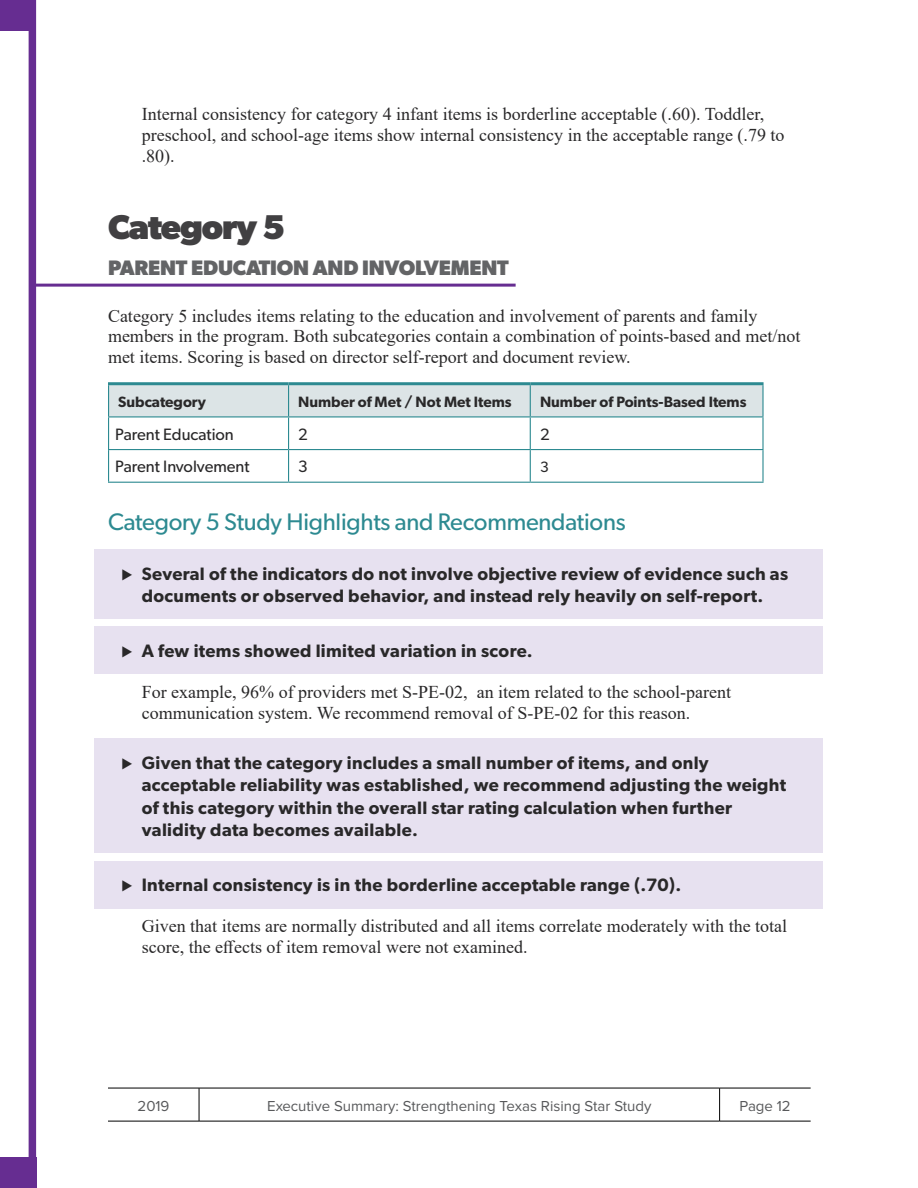
<style>
.page{position:relative;width:918px;height:1188px;background:#fff}
.page>*{position:absolute;margin:0;border:0;box-sizing:border-box;transform-origin:0 0}
.Level_1_Category{font:700 34.5px "Gibson";letter-spacing:-.03em;color:#414042}
.Level_2_Heading{font:24px "Gibson";letter-spacing:-.01em;color:#2d8a91}
.Level_1_Category_Sub{font:700 21px "Gibson";letter-spacing:-.01em;color:#636466}
.t1{font:18px/21px "Times New Roman";color:#292829}
.t2{font:600 18px/22.5px "Gibson";letter-spacing:.02em;color:#292829;text-align:center}
.Row_Header{font:16.5px "Gibson";color:#292829}
.Table_Content{font:16.5px "Gibson";color:#292829}
.t3{font:15px "Proxima Nova";color:#58595b}
.Column_Header_1st_co{font:600 15px "Gibson";color:#292829}
.Table_Content-2{font:15px "Gibson";color:#292829}
.s1{font-family:"Proxima Nova";font-weight:700}
</style>
<div class="page">
<hr style="left:108px;top:1088px;width:91px;height:1px;background:#000">
<hr style="left:199px;top:1088px;width:521px;height:1px;background:#000">
<hr style="left:199px;top:1088px;width:1px;height:33px;background:#000">
<hr style="left:720px;top:1088px;width:91px;height:1px;background:#000">
<hr style="left:719px;top:1088px;width:1px;height:33px;background:#000">
<hr style="left:108px;top:1121px;width:91px;height:1px;background:#000">
<hr style="left:199px;top:1121px;width:521px;height:1px;background:#000">
<hr style="left:720px;top:1121px;width:91px;height:1px;background:#000">
<svg style="left:0;top:0;width:36px;height:1158px"></svg>
<div style="left:0;top:0;width:32px;height:30px;background:#662d91"></div>
<div style="left:0;top:1158px;width:36px;height:30px;background:#662d91"></div>
<hr style="left:34px;top:284px;width:482px;height:3px;background:#662d91">
<div style="left:94px;top:550px;width:730px;height:69px;background:#e7e1f0"></div>
<div style="left:94px;top:627px;width:730px;height:47px;background:#e7e1f0"></div>
<div style="left:94px;top:739px;width:730px;height:114px;background:#e7e1f0"></div>
<div style="left:94px;top:861px;width:730px;height:47px;background:#e7e1f0"></div>
<div style="left:109px;top:385px;width:653px;height:31px;background:#dce4e6"></div>
<hr style="left:530px;top:417px;width:1px;height:32px;background:#2d8a91">
<hr style="left:108px;top:449px;width:181px;height:1px;background:#2d8a91">
<hr style="left:289px;top:449px;width:241px;height:1px;background:#2d8a91">
<hr style="left:530px;top:449px;width:234px;height:1px;background:#2d8a91">
<hr style="left:530px;top:450px;width:1px;height:32px;background:#2d8a91">
<hr style="left:108px;top:382px;width:181px;height:3px;background:#2d8a91">
<hr style="left:108px;top:385px;width:1px;height:31px;background:#2d8a91">
<hr style="left:108px;top:416px;width:181px;height:1px;background:#2d8a91">
<hr style="left:108px;top:417px;width:1px;height:32px;background:#2d8a91">
<hr style="left:108px;top:450px;width:1px;height:32px;background:#2d8a91">
<hr style="left:108px;top:482px;width:181px;height:1px;background:#2d8a91">
<hr style="left:288px;top:417px;width:1px;height:32px;background:#2d8a91">
<hr style="left:762px;top:417px;width:2px;height:32px;background:#2d8a91">
<hr style="left:288px;top:450px;width:1px;height:32px;background:#2d8a91">
<hr style="left:762px;top:450px;width:2px;height:32px;background:#2d8a91">
<hr style="left:289px;top:482px;width:241px;height:1px;background:#2d8a91">
<hr style="left:530px;top:482px;width:234px;height:1px;background:#2d8a91">
<hr style="left:289px;top:382px;width:241px;height:3px;background:#2d8a91">
<hr style="left:288px;top:385px;width:1px;height:31px;background:#2d8a91">
<hr style="left:289px;top:416px;width:241px;height:1px;background:#2d8a91">
<hr style="left:530px;top:382px;width:234px;height:3px;background:#2d8a91">
<hr style="left:530px;top:385px;width:1px;height:31px;background:#2d8a91">
<hr style="left:762px;top:385px;width:2px;height:31px;background:#2d8a91">
<hr style="left:530px;top:416px;width:234px;height:1px;background:#2d8a91">
<p class="t1" style="left:142px;top:103px;width:644px">Internal consistency for category 4 infant items is borderline acceptable (.60). Toddler, preschool, and school-age items show internal consistency in the acceptable range (.79 to .80).</p>
<h2 class="Level_1_Category" style="left:108px;top:207px;width:178px">Category 5</h2>
<h2 class="Level_1_Category_Sub" style="left:108px;top:255px;width:402px">PARENT EDUCATION AND INVOLVEMENT</h2>
<p class="t1" style="left:108px;top:306px;width:694px;line-height:20.2px">Category 5 includes items relating to the education and involvement of parents and family members in the program. Both subcategories contain a combination of points-based and met/not met items. Scoring is based on director self-report and document review.</p>
<p class="Column_Header_1st_co" style="left:118px;top:393px;width:89px">Subcategory</p>
<p class="Column_Header_1st_co" style="left:298px;top:393px;width:215px">Number of Met / Not Met Items</p>
<p class="Column_Header_1st_co" style="left:540px;top:393px;width:208px">Number of Points-Based Items</p>
<p class="Row_Header" style="left:115px;top:424px;width:120px">Parent Education</p>
<p class="Table_Content" style="left:298px;top:424px;width:11px">2</p>
<p class="Table_Content" style="left:540px;top:424px;width:11px">2</p>
<p class="Row_Header" style="left:115px;top:457px;width:136px">Parent Involvement</p>
<p class="Table_Content" style="left:298px;top:457px;width:11px">3</p>
<p class="Table_Content-2" style="left:540px;top:458px;width:10px">3</p>
<h2 class="Level_2_Heading" style="left:108px;top:507px;width:519px">Category 5 Study Highlights and Recommendations</h2>
<p class="t2" style="left:122px;top:562px;width:668px"><span class="s1">⊲</span> Several of the indicators do not involve objective review of evidence such as documents or observed behavior, and instead rely heavily on self-report.</p>
<p class="t2" style="left:122px;top:639px;width:413px"><span class="s1">⊲</span> A few items showed limited variation in score.</p>
<p class="t1" style="left:142px;top:681px;width:591px">For example, 96% of providers met S-PE-02, an item related to the school-parent communication system. We recommend removal of S-PE-02 for this reason.</p>
<p class="t2" style="left:142px;top:751px;width:646px;text-align:left;text-indent:-20px"><span class="s1">⊲</span> Given that the category includes a small number of items, and only acceptable reliability was established, we recommend adjusting the weight of this category within the overall star rating calculation when further validity data becomes available.</p>
<p class="t2" style="left:122px;top:873px;width:561px"><span class="s1">⊲</span> Internal consistency is in the borderline acceptable range (.70).</p>
<p class="t1" style="left:142px;top:915px;width:647px">Given that items are normally distributed and all items correlate moderately with the total score, the effects of item removal were not examined.</p>
<p class="t3" style="left:138px;top:1099px;width:33px">2019</p>
<p class="t3" style="left:267px;top:1099px;width:386px">Executive Summary: Strengthening Texas Rising Star Study</p>
<p class="t3" style="left:739px;top:1099px;width:53px">Page 12</p>
</div>
